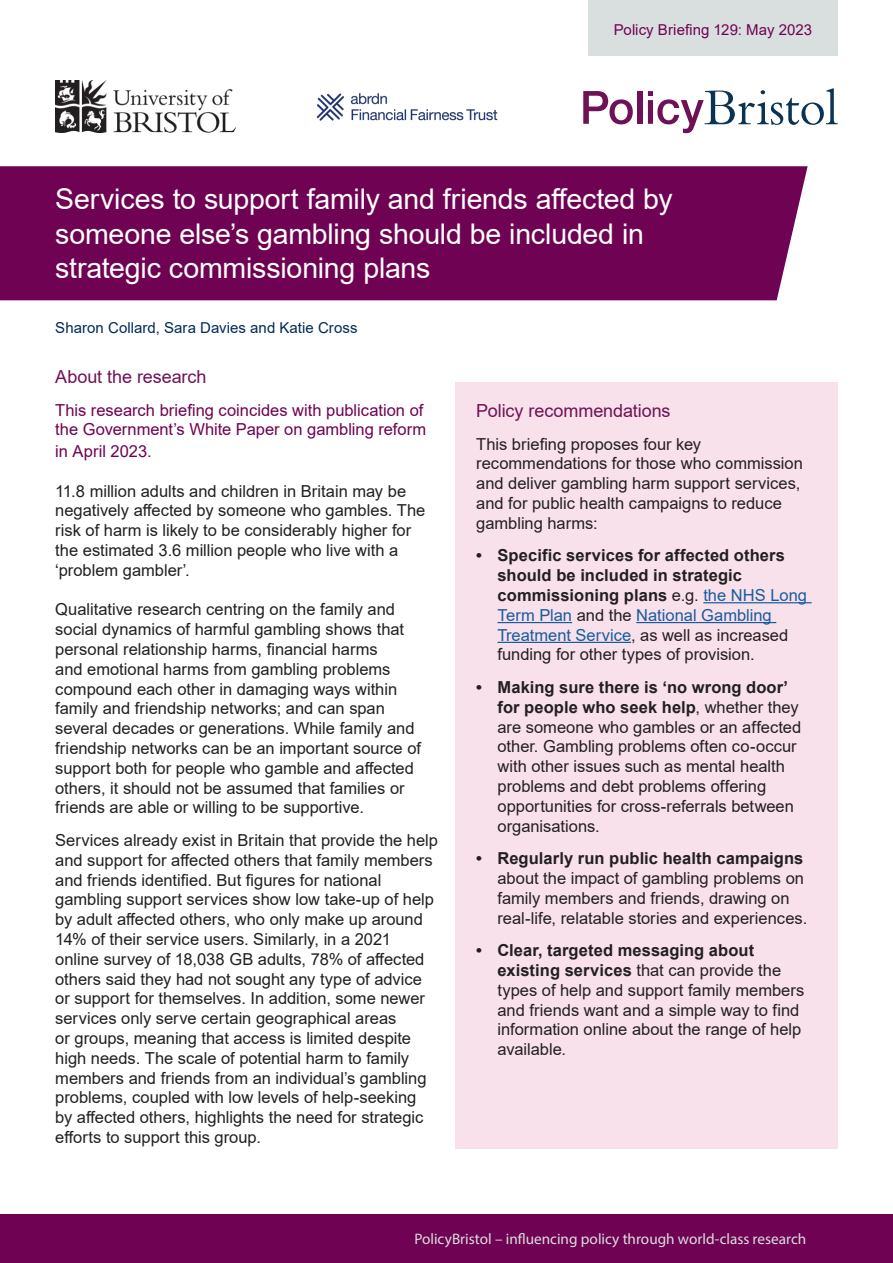
<style>
.page{position:relative;width:893px;height:1263px;background:#fff}
.page>*{position:absolute;margin:0;border:0;box-sizing:border-box;transform-origin:0 0}
._1_Title{font:28.5px/34.2px "Arial";letter-spacing:-.005em;color:#fff}
.Body_Heading{font:18px "Arial";letter-spacing:-.005em;color:#6e1255}
.Body_text{font:16.5px/19.8px "Arial";color:#231f20}
.t1{font:700 16.5px/19.8px "Arial";letter-spacing:.005em;color:#231f20}
.Leading_paragraph{font:16.5px/19.8px "Arial";color:#231f20}
.Leading_paragraph-2{font:16.5px/19.8px "Arial";color:#6f0252}
.t2{font:15.3px "Myriad Pro";color:#d9dfdf}
._2_Authors{font:15px "Arial";letter-spacing:.005em;color:#002a5b}
.Policy_Briefing{font:15px "Arial";letter-spacing:.005em;color:#6f0252}
.s1{font-weight:400}
.s2{font-weight:400;color:#175d9e}
.s3{font-weight:700}
</style>
<div class="page">
<div style="left:0;top:166px;width:808px;height:134px;background:#6f0252"></div>
<div style="left:0;top:1214px;width:893px;height:49px;background:#6f0252"></div>
<div style="left:588px;top:0;width:250px;height:55px;background:#d9dfdf"></div>
<div style="left:455px;top:383px;width:383px;height:766px;background:#f9e1ec"></div>
<hr style="left:703px;top:602px;width:109px;height:1px;background:#175d9e">
<hr style="left:497px;top:622px;width:75px;height:1px;background:#175d9e">
<hr style="left:636px;top:622px;width:140px;height:1px;background:#175d9e">
<hr style="left:497px;top:642px;width:134px;height:1px;background:#175d9e">
<svg style="left:583px;top:91px;width:50px;height:33px"></svg>
<div style="left:637px;top:91px;width:5px;height:33px;background:#6e1255"></div>
<svg style="left:648px;top:88px;width:190px;height:45px"></svg>
<img style="left:55px;top:80px;width:180px;height:53px">
<img style="left:316px;top:93px;width:182px;height:28px">
<p class="Policy_Briefing" style="left:614px;top:19px;width:200px">Policy Briefing 129: May 2023</p>
<p class="_1_Title" style="left:55px;top:182px;width:619px">Services to support family and friends affected by someone else’s gambling should be included in strategic commissioning plans</p>
<p class="_2_Authors" style="left:55px;top:317px;width:304px">Sharon Collard, Sara Davies and Katie Cross</p>
<p class="Body_Heading" style="left:55px;top:364px;width:153px">About the research</p>
<p class="Leading_paragraph-2" style="left:55px;top:400px;width:372px">This research briefing coincides with publication of the Government’s White Paper on gambling reform</p>
<p class="Leading_paragraph-2" style="left:55px;top:441px;width:98px">in April 2023.</p>
<p class="Leading_paragraph" style="left:55px;top:481px;width:372px">11.8 million adults and children in Britain may be negatively affected by someone who gambles. The risk of harm is likely to be considerably higher for the estimated 3.6 million people who live with a ‘problem gambler’.</p>
<p class="Body_text" style="left:55px;top:600px;width:367px">Qualitative research centring on the family and social dynamics of harmful gambling shows that personal relationship harms, financial harms<br>and emotional harms from gambling problems compound each other in damaging ways within family and friendship networks; and can span several decades or generations. While family and friendship networks can be an important source of support both for people who gamble and affected others, it should not be assumed that families or friends are able or willing to be supportive.</p>
<p class="Body_text" style="left:55px;top:830px;width:384px">Services already exist in Britain that provide the help and support for affected others that family members and friends identified. But figures for national gambling support services show low take-up of help by adult affected others, who only make up around 14% of their service users. Similarly, in a 2021 online survey of 18,038 GB adults, 78% of affected others said they had not sought any type of advice or support for themselves. In addition, some newer services only serve certain geographical areas<br>or groups, meaning that access is limited despite high needs. The scale of potential harm to family members and friends from an individual’s gambling problems, coupled with low levels of help-seeking<br>by affected others, highlights the need for strategic efforts to support this group.</p>
<p class="Body_Heading" style="left:476px;top:398px;width:196px">Policy recommendations</p>
<p class="Body_text" style="left:476px;top:434px;width:328px">This briefing proposes four key recommendations for those who commission and deliver gambling harm support services, and for public health campaigns to reduce gambling harms:</p>
<p class="t1" style="left:497px;top:546px;width:311px;text-indent:-21px">• Specific services for affected others should be included in strategic commissioning plans <span class="s1">e.g.</span> <span class="s2">the NHS Long Term Plan</span> <span class="s1">and the</span> <span class="s2">National Gambling Treatment Service</span><span class="s1">, as well as increased funding for other types of provision.</span></p>
<p class="Body_text" style="left:497px;top:677px;width:305px;text-indent:-21px"><span class="s3">• Making sure there is ‘no wrong door’ for people who seek help</span>, whether they are someone who gambles or an affected other. Gambling problems often co-occur with other issues such as mental health problems and debt problems offering opportunities for cross-referrals between organisations.</p>
<p class="Body_text" style="left:497px;top:848px;width:311px;text-indent:-21px"><span class="s3">• Regularly run public health campaigns </span>about the impact of gambling problems on family members and friends, drawing on real-life, relatable stories and experiences.</p>
<p class="Body_text" style="left:497px;top:940px;width:308px;text-indent:-21px"><span class="s3">• Clear, targeted messaging about existing services</span> that can provide the types of help and support family members and friends want and a simple way to find information online about the range of help available.</p>
<p class="t2" style="left:414px;top:1229px;width:393px">PolicyBristol – influencing policy through world-class research</p>
</div>
